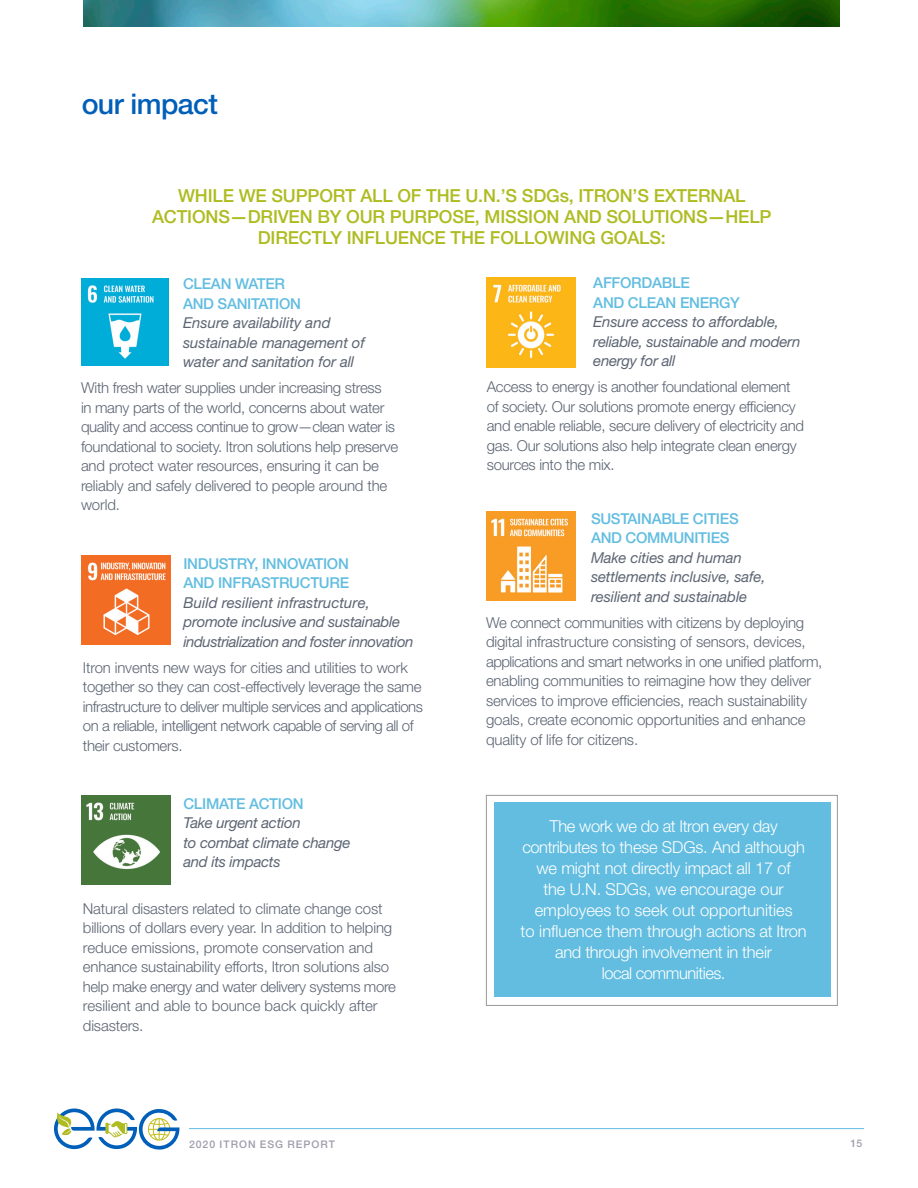
<style>
.page{position:relative;width:918px;height:1188px;background:#fff}
.page>*{position:absolute;margin:0;border:0;box-sizing:border-box;transform-origin:0 0}
.t1{font:500 28.5px "Helvetica Neue LT Std";letter-spacing:-.02em;color:#005fb9}
.t2{font:500 18px/21px "Helvetica Neue LT Std";letter-spacing:-.01em;color:#aebc21;text-align:center}
.t3{font:300 16.5px/21px "Helvetica Neue LT Std";letter-spacing:-.01em;color:#fff;text-align:center}
.t4{font:300 15px/19.5px "Helvetica Neue LT Std";letter-spacing:-.02em;color:#5c6573}
.t5{font:italic 15px/19.5px "Helvetica Neue LT Std";letter-spacing:-.01em;color:#5c6573}
.t6{font:500 15px/19.5px "Helvetica Neue LT Std";letter-spacing:-.02em;color:#62bde0}
.t7{font:500 10.5px "Helvetica Neue LT Std";letter-spacing:.095em;color:#9d9eab}
</style>
<div class="page">
<hr style="left:189px;top:1128px;width:675px;height:1px;background:#62bde0">
<svg style="left:54px;top:1108px;width:125px;height:42px"></svg>
<div style="left:486px;top:795px;width:352px;height:211px;border:1px solid #989999"></div>
<div style="left:494px;top:803px;width:337px;height:194px;background:#62bde0"></div>
<img style="left:81px;top:278px;width:88px;height:88px">
<img style="left:486px;top:278px;width:89px;height:89px">
<img style="left:81px;top:555px;width:89px;height:89px">
<img style="left:486px;top:512px;width:89px;height:89px">
<img style="left:81px;top:795px;width:89px;height:89px">
<img style="left:83px;top:0;width:756px;height:27px">
<h1 class="t1" style="left:82px;top:87px;width:138px">our impact</h1>
<p class="t2" style="left:152px;top:185px;width:621px">WHILE WE SUPPORT ALL OF THE U.N.’S SDGs, ITRON’S EXTERNAL<br>ACTIONS—DRIVEN BY OUR PURPOSE, MISSION AND SOLUTIONS—HELP<br>DIRECTLY INFLUENCE THE FOLLOWING GOALS:</p>
<p class="t6" style="left:183px;top:274px;width:120px">CLEAN WATER<br>AND SANITATION</p>
<p class="t5" style="left:183px;top:313px;width:183px">Ensure availability and sustainable management of water and sanitation for all</p>
<p class="t4" style="left:81px;top:378px;width:319px">With fresh water supplies under increasing stress<br>in many parts of the world, concerns about water quality and access continue to grow—clean water is foundational to society. Itron solutions help preserve and protect water resources, ensuring it can be reliably and safely delivered to people around the world.</p>
<p class="t6" style="left:183px;top:553px;width:167px">INDUSTRY, INNOVATION<br>AND INFRASTRUCTURE</p>
<p class="t5" style="left:183px;top:592px;width:232px">Build resilient infrastructure, promote inclusive and sustainable industrialization and foster innovation</p>
<p class="t4" style="left:83px;top:658px;width:342px">Itron invents new ways for cities and utilities to work together so they can cost-effectively leverage the same infrastructure to deliver multiple services and applications on a reliable, intelligent network capable of serving all of their customers.</p>
<p class="t6" style="left:183px;top:793px;width:122px">CLIMATE ACTION</p>
<p class="t5" style="left:183px;top:813px;width:169px">Take urgent action<br>to combat climate change and its impacts</p>
<p class="t4" style="left:83px;top:898px;width:315px">Natural disasters related to climate change cost billions of dollars every year. In addition to helping reduce emissions, promote conservation and enhance sustainability efforts, Itron solutions also help make energy and water delivery systems more resilient and able to bounce back quickly after disasters.</p>
<p class="t6" style="left:593px;top:273px;width:148px">AFFORDABLE<br>AND CLEAN ENERGY</p>
<p class="t5" style="left:593px;top:312px;width:209px">Ensure access to affordable, reliable, sustainable and modern energy for all</p>
<p class="t4" style="left:487px;top:377px;width:319px">Access to energy is another foundational element of society. Our solutions promote energy efficiency and enable reliable, secure delivery of electricity and gas. Our solutions also help integrate clean energy sources into the mix.</p>
<p class="t6" style="left:591px;top:508px;width:149px">SUSTAINABLE CITIES<br>AND COMMUNITIES</p>
<p class="t5" style="left:591px;top:547px;width:176px">Make cities and human settlements inclusive, safe, resilient and sustainable</p>
<p class="t4" style="left:486px;top:613px;width:338px">We connect communities with citizens by deploying digital infrastructure consisting of sensors, devices, applications and smart networks in one unified platform, enabling communities to reimagine how they deliver services to improve efficiencies, reach sustainability goals, create economic opportunities and enhance quality of life for citizens.</p>
<p class="t3" style="left:521px;top:816px;width:288px">The work we do at Itron every day contributes to these SDGs. And although we might not directly impact all 17 of<br>the U. N. SDGs, we encourage our employees to seek out opportunities<br>to influence them through actions at Itron and through involvement in their<br>local communities.</p>
<p class="t7" style="left:189px;top:1138px;width:148px">2020 ITRON ESG REPORT</p>
<p class="t7" style="left:850px;top:1137px;width:14px">15</p>
</div>
